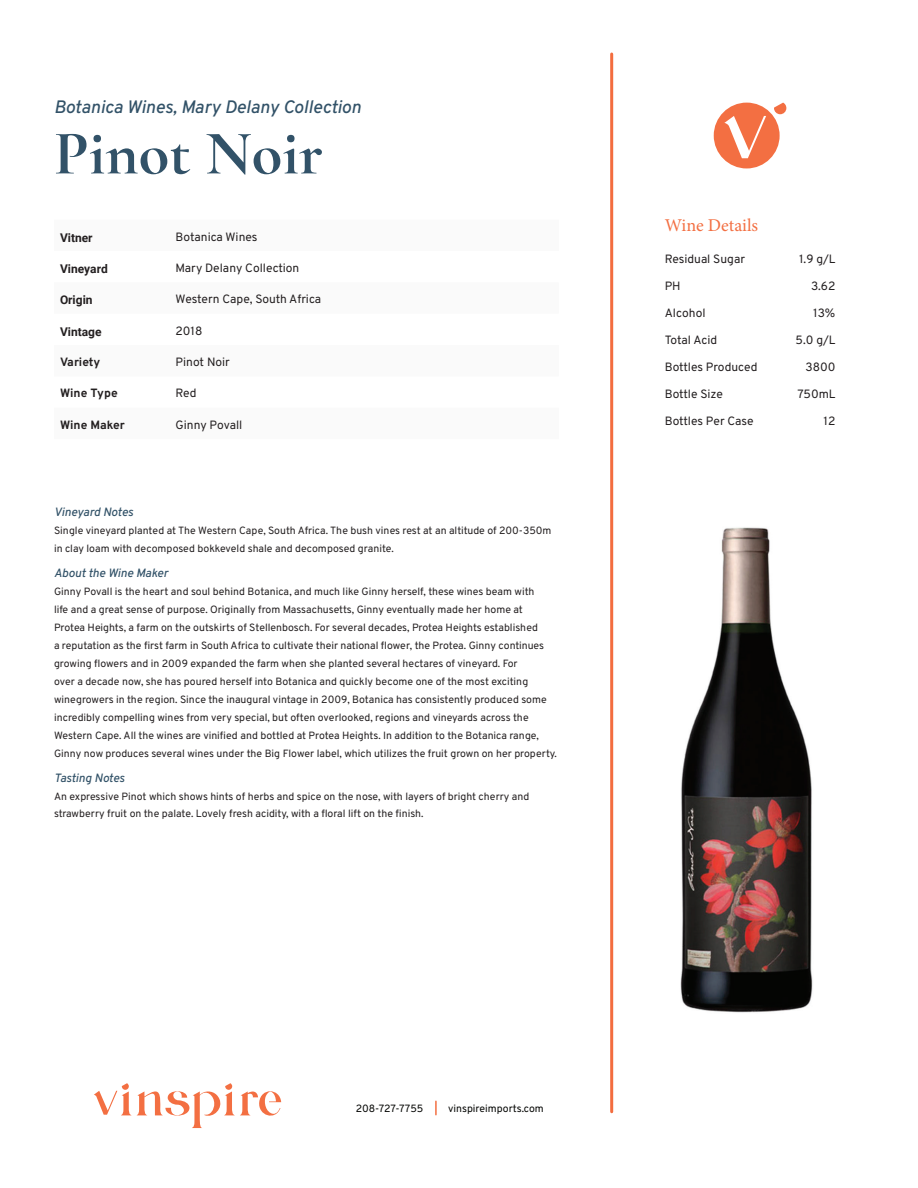
<style>
.page{position:relative;width:918px;height:1188px;background:#fff}
.page>*{position:absolute;margin:0;border:0;box-sizing:border-box;transform-origin:0 0}
.t1{font:700 63px "Cormorant Garamond";color:#325268}
.t2{font:italic 500 18px "Overpass";color:#325268}
.t3{font:18px "Minion Pro";color:#f36f42}
.t4{font:12px "Overpass";color:#231f20}
.t5{font:italic 500 12px "Overpass";color:#325268}
.t6{font:700 12px "Roboto";color:#231f20}
.t7{font:700 12px "Overpass";color:#231f20}
.t8{font:10.5px/18px "Overpass";color:#231f20}
.t9{font:10.5px "Overpass";color:#040503}
</style>
<div class="page">
<svg style="left:94px;top:1083px;width:187px;height:45px"></svg>
<svg style="left:435px;top:1101px;width:2px;height:14px"></svg>
<img style="left:680px;top:527px;width:133px;height:486px">
<hr style="left:610px;top:54px;width:3px;height:1058px;background:#f36d3f">
<svg style="left:714px;top:103px;width:72px;height:65px"></svg>
<h2 class="t2" style="left:54px;top:93px;width:308px">Botanica Wines, Mary Delany Collection</h2>
<h1 class="t1" style="left:54px;top:114px;width:270px">Pinot Noir</h1>
<p class="t6" style="left:60px;top:229px;width:34px">Vitner</p>
<p class="t4" style="left:176px;top:227px;width:84px">Botanica Wines</p>
<p class="t6" style="left:60px;top:260px;width:49px">Vineyard</p>
<p class="t4" style="left:176px;top:258px;width:125px">Mary Delany Collection</p>
<p class="t6" style="left:60px;top:292px;width:34px">Origin</p>
<p class="t4" style="left:176px;top:290px;width:147px">Western Cape, South Africa</p>
<p class="t6" style="left:60px;top:323px;width:43px">Vintage</p>
<p class="t4" style="left:176px;top:321px;width:28px">2018</p>
<p class="t7" style="left:60px;top:352px;width:42px">Variety</p>
<p class="t4" style="left:176px;top:352px;width:56px">Pinot Noir</p>
<p class="t7" style="left:60px;top:384px;width:59px">Wine Type</p>
<p class="t4" style="left:176px;top:384px;width:23px">Red</p>
<p class="t7" style="left:60px;top:415px;width:66px">Wine Maker</p>
<p class="t4" style="left:176px;top:415px;width:68px">Ginny Povall</p>
<p class="t5" style="left:54px;top:502px;width:81px">Vineyard Notes</p>
<p class="t8" style="left:54px;top:521px;width:499px">Single vineyard planted at The Western Cape, South Africa. The bush vines rest at an altitude of 200-350m in clay loam with decomposed bokkeveld shale and decomposed granite.</p>
<p class="t5" style="left:54px;top:563px;width:116px">About the Wine Maker</p>
<p class="t8" style="left:54px;top:582px;width:505px">Ginny Povall is the heart and soul behind Botanica, and much like Ginny herself, these wines beam with<br>life and a great sense of purpose. Originally from Massachusetts, Ginny eventually made her home at<br>Protea Heights, a farm on the outskirts of Stellenbosch. For several decades, Protea Heights established<br>a reputation as the first farm in South Africa to cultivate their national flower, the Protea. Ginny continues growing flowers and in 2009 expanded the farm when she planted several hectares of vineyard. For<br>over a decade now, she has poured herself into Botanica and quickly become one of the most exciting winegrowers in the region. Since the inaugural vintage in 2009, Botanica has consistently produced some incredibly compelling wines from very special, but often overlooked, regions and vineyards across the Western Cape. All the wines are vinified and bottled at Protea Heights. In addition to the Botanica range, Ginny now produces several wines under the Big Flower label, which utilizes the fruit grown on her property.</p>
<p class="t5" style="left:54px;top:768px;width:72px">Tasting Notes</p>
<p class="t8" style="left:54px;top:786px;width:477px">An expressive Pinot which shows hints of herbs and spice on the nose, with layers of bright cherry and strawberry fruit on the palate. Lovely fresh acidity, with a floral lift on the finish.</p>
<h2 class="t3" style="left:665px;top:214px;width:95px">Wine Details</h2>
<p class="t4" style="left:665px;top:249px;width:82px">Residual Sugar</p>
<p class="t4" style="left:799px;top:249px;width:38px">1.9 g/L</p>
<p class="t4" style="left:665px;top:276px;width:17px">PH</p>
<p class="t4" style="left:811px;top:276px;width:26px">3.62</p>
<p class="t4" style="left:665px;top:303px;width:42px">Alcohol</p>
<p class="t4" style="left:813px;top:303px;width:24px">13%</p>
<p class="t4" style="left:665px;top:330px;width:54px">Total Acid</p>
<p class="t4" style="left:796px;top:330px;width:41px">5.0 g/L</p>
<p class="t4" style="left:665px;top:357px;width:94px">Bottles Produced</p>
<p class="t4" style="left:806px;top:357px;width:31px">3800</p>
<p class="t4" style="left:665px;top:384px;width:60px">Bottle Size</p>
<p class="t4" style="left:797px;top:384px;width:40px">750mL</p>
<p class="t4" style="left:665px;top:411px;width:90px">Bottles Per Case</p>
<p class="t4" style="left:824px;top:411px;width:13px">12</p>
<p class="t9" style="left:356px;top:1100px;width:69px">208-727-7755</p>
<p class="t9" style="left:448px;top:1100px;width:97px">vinspireimports.com</p>
</div>
